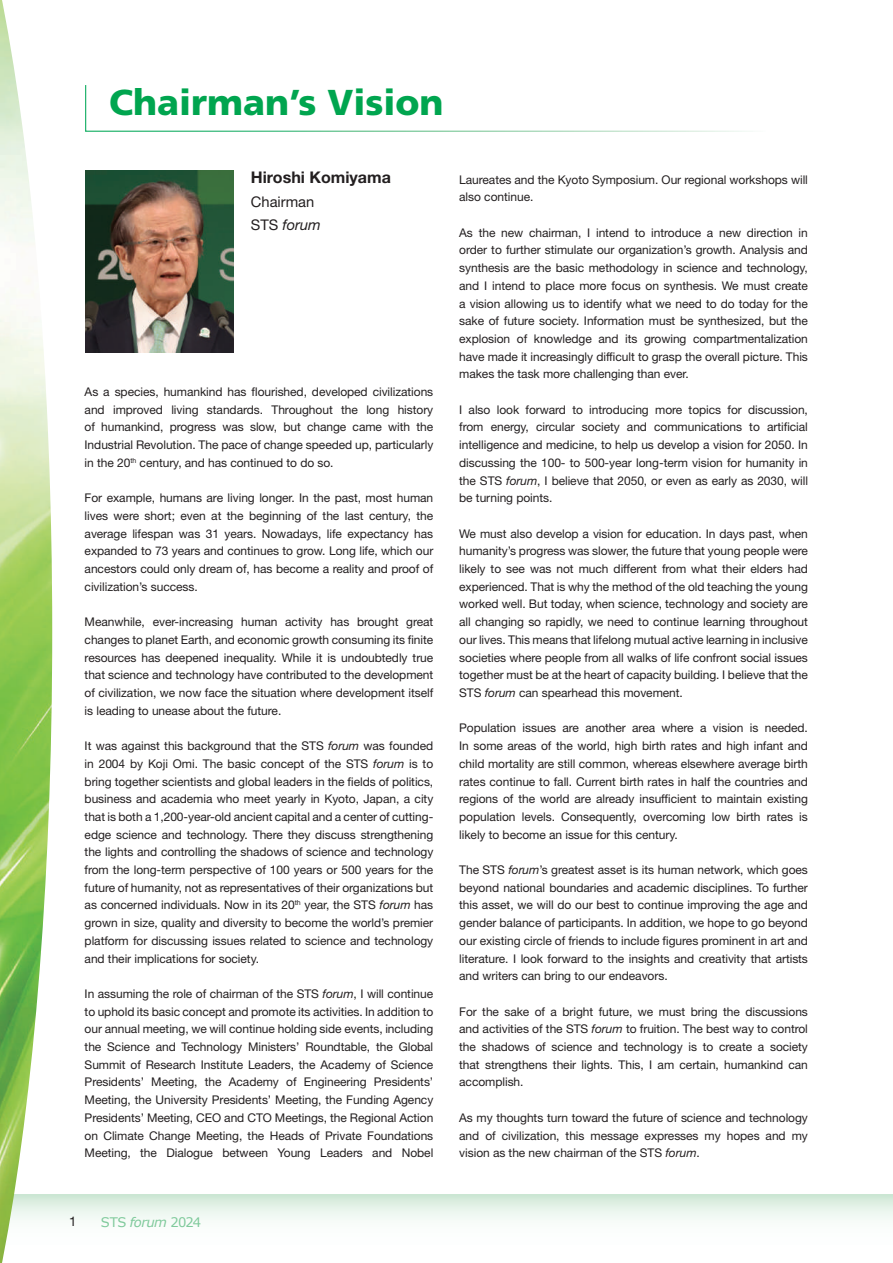
<style>
.page{position:relative;width:893px;height:1263px;background:#fff}
.page>*{position:absolute;margin:0;border:0;box-sizing:border-box;transform-origin:0 0}
.t1{font:900 36px "Frutiger LT Std";color:#00a54f}
.t2{font:700 16.05px "Helvetica Neue LT Std";color:#231f20}
.t3{font:14.7px/23.1px "Helvetica Neue LT Std";color:#231f20}
.t4{font:13.2px "Verdana";letter-spacing:-.065em;color:#80ca9c}
.t5{font:13.2px "Helvetica Neue LT Std";color:#231f20}
.t6{font:12px/17.7px "Helvetica Neue LT Std";letter-spacing:-.005em;color:#231f20;text-align:justify}
.s1{font-style:italic}
</style>
<div class="page">
<svg style="left:52px;top:1194px;width:841px;height:26px"></svg>
<img style="left:0;top:0;width:52px;height:1263px">
<img style="left:85px;top:170px;width:149px;height:183px">
<svg style="left:85px;top:85px;width:662px;height:47px"></svg>
<h1 class="t1" style="left:109px;top:81px;width:336px">Chairman’s Vision</h1>
<h2 class="t2" style="left:251px;top:168px;width:142px">Hiroshi Komiyama</h2>
<p class="t3" style="left:251px;top:190px;width:71px">Chairman<br>STS <span class="s1">forum</span></p>
<p class="t6" style="left:85px;top:383px;width:350px">As a species, humankind has flourished, developed civilizations and improved living standards. Throughout the long history of humankind, progress was slow, but change came with the Industrial Revolution. The pace of change speeded up, particularly in the 20<sup>th</sup> century, and has continued to do so.</p>
<p class="t6" style="left:85px;top:489px;width:350px">For example, humans are living longer. In the past, most human lives were short; even at the beginning of the last century, the average lifespan was 31 years. Nowadays, life expectancy has expanded to 73 years and continues to grow. Long life, which our ancestors could only dream of, has become a reality and proof of civilization’s success.</p>
<p class="t6" style="left:85px;top:613px;width:350px">Meanwhile, ever-increasing human activity has brought great changes to planet Earth, and economic growth consuming its finite resources has deepened inequality. While it is undoubtedly true that science and technology have contributed to the development of civilization, we now face the situation where development itself is leading to unease about the future.</p>
<p class="t6" style="left:85px;top:737px;width:350px">It was against this background that the STS <span class="s1">forum</span> was founded in 2004 by Koji Omi. The basic concept of the STS <span class="s1">forum</span> is to bring together scientists and global leaders in the fields of politics, business and academia who meet yearly in Kyoto, Japan, a city that is both a 1,200-year-old ancient capital and a center of cutting&shy;edge science and technology. There they discuss strengthening the lights and controlling the shadows of science and technology from the long-term perspective of 100 years or 500 years for the future of humanity, not as representatives of their organizations but as concerned individuals. Now in its 20<sup>th</sup> year, the STS <span class="s1">forum</span> has grown in size, quality and diversity to become the world’s premier platform for discussing issues related to science and technology and their implications for society.</p>
<p class="t6" style="left:85px;top:985px;width:350px">In assuming the role of chairman of the STS <span class="s1">forum</span>, I will continue to uphold its basic concept and promote its activities. In addition to our annual meeting, we will continue holding side events, including the Science and Technology Ministers’ Roundtable, the Global Summit of Research Institute Leaders, the Academy of Science Presidents’ Meeting, the Academy of Engineering Presidents’ Meeting, the University Presidents’ Meeting, the Funding Agency Presidents’ Meeting, CEO and CTO Meetings, the Regional Action on Climate Change Meeting, the Heads of Private Foundations Meeting, the Dialogue between Young Leaders and Nobel</p>
<p class="t6" style="left:459px;top:170px;width:350px">Laureates and the Kyoto Symposium. Our regional workshops will also continue.</p>
<p class="t6" style="left:459px;top:223px;width:350px">As the new chairman, I intend to introduce a new direction in order to further stimulate our organization’s growth. Analysis and synthesis are the basic methodology in science and technology, and I intend to place more focus on synthesis. We must create a vision allowing us to identify what we need to do today for the sake of future society. Information must be synthesized, but the explosion of knowledge and its growing compartmentalization have made it increasingly difficult to grasp the overall picture. This makes the task more challenging than ever.</p>
<p class="t6" style="left:459px;top:400px;width:350px">I also look forward to introducing more topics for discussion, from energy, circular society and communications to artificial intelligence and medicine, to help us develop a vision for 2050. In discussing the 100- to 500-year long-term vision for humanity in the STS <span class="s1">forum</span>, I believe that 2050, or even as early as 2030, will be turning points.</p>
<p class="t6" style="left:459px;top:524px;width:350px">We must also develop a vision for education. In days past, when humanity’s progress was slower, the future that young people were likely to see was not much different from what their elders had experienced. That is why the method of the old teaching the young worked well. But today, when science, technology and society are all changing so rapidly, we need to continue learning throughout our lives. This means that lifelong mutual active learning in inclusive societies where people from all walks of life confront social issues together must be at the heart of capacity building. I believe that the STS <span class="s1">forum</span> can spearhead this movement.</p>
<p class="t6" style="left:459px;top:719px;width:350px">Population issues are another area where a vision is needed.<br>In some areas of the world, high birth rates and high infant and child mortality are still common, whereas elsewhere average birth rates continue to fall. Current birth rates in half the countries and regions of the world are already insufficient to maintain existing population levels. Consequently, overcoming low birth rates is likely to become an issue for this century.</p>
<p class="t6" style="left:459px;top:861px;width:350px">The STS <span class="s1">forum</span>’s greatest asset is its human network, which goes beyond national boundaries and academic disciplines. To further this asset, we will do our best to continue improving the age and gender balance of participants. In addition, we hope to go beyond our existing circle of friends to include figures prominent in art and literature. I look forward to the insights and creativity that artists and writers can bring to our endeavors.</p>
<p class="t6" style="left:459px;top:1002px;width:350px">For the sake of a bright future, we must bring the discussions and activities of the STS <span class="s1">forum</span> to fruition. The best way to control the shadows of science and technology is to create a society that strengthens their lights. This, I am certain, humankind can accomplish.</p>
<p class="t6" style="left:459px;top:1108px;width:350px">As my thoughts turn toward the future of science and technology and of civilization, this message expresses my hopes and my vision as the new chairman of the STS <span class="s1">forum</span>.</p>
<p class="t5" style="left:69px;top:1214px;width:9px">1</p>
<p class="t4" style="left:101px;top:1213px;width:102px">STS <span class="s1">forum</span> 2024</p>
</div>
